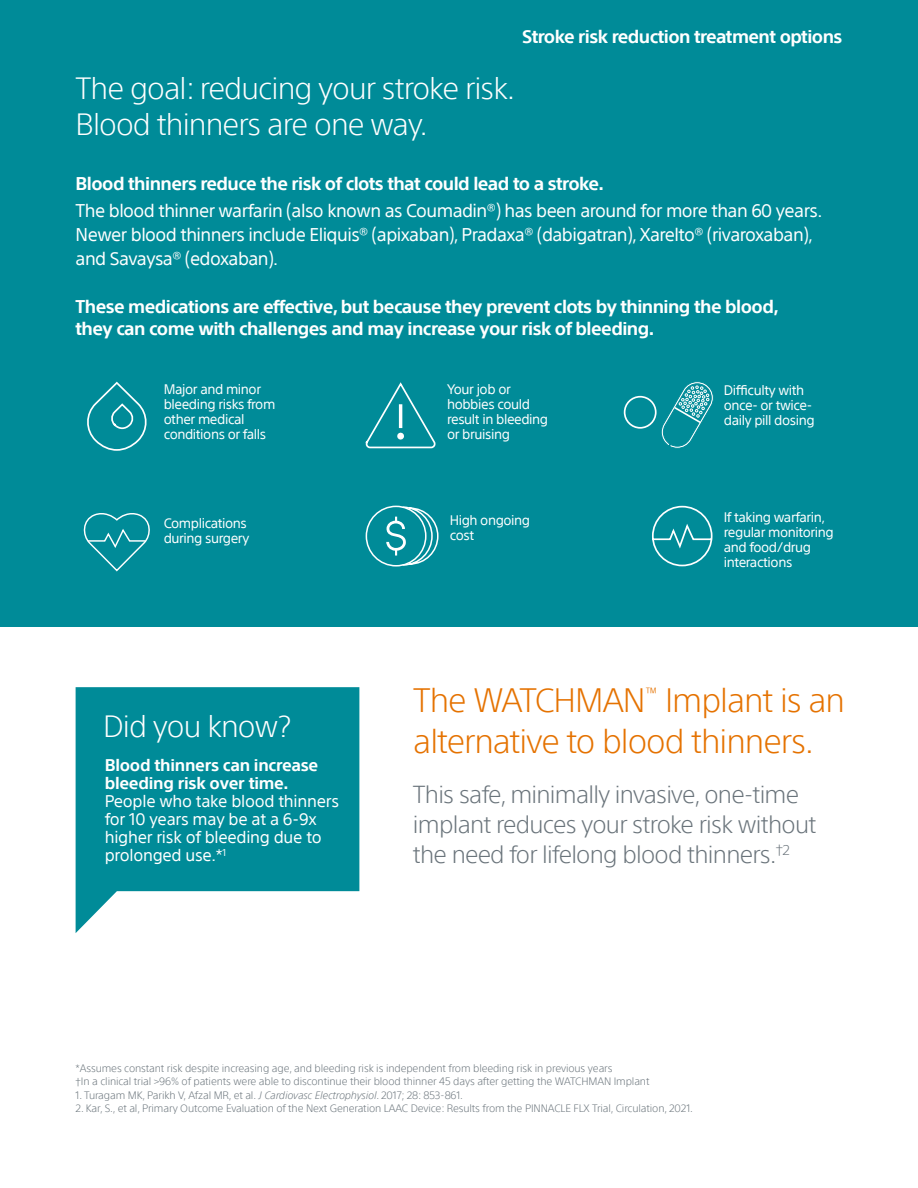
<style>
.page{position:relative;width:918px;height:1188px;background:#fff}
.page>*{position:absolute;margin:0;border:0;box-sizing:border-box;transform-origin:0 0}
.t1{font:300 33px/40.5px "SST";letter-spacing:-.03em;color:#e57200}
.t2{font:300 30px "SST";letter-spacing:-.03em;color:#fff}
.t3{font:300 24px/30px "SST";letter-spacing:-.03em;color:#6a747b}
.t4{font:700 18px/22.5px "SST";letter-spacing:-.03em;color:#fff}
.t5{font:18px/24px "SST";letter-spacing:-.03em;color:#fff}
.t6{font:16.5px/18px "SST";letter-spacing:-.015em;color:#fff}
.t7{font:700 16.5px/18px "SST";letter-spacing:-.015em;color:#fff}
.t8{font:300 14.4px "SST";color:#e57200}
.t9{font:13.5px/15px "SST";letter-spacing:-.03em;color:#fff}
.t10{font:300 10.5px "SST";letter-spacing:-.01em;color:#6a747b}
.s1{font-style:italic}
</style>
<div class="page">
<div style="left:0;top:0;width:918px;height:626px;background:#008b98"></div>
<svg style="left:76px;top:687px;width:283px;height:246px;fill:#008b98"></svg>
<svg style="left:386px;top:506px;width:53px;height:60px"></svg>
<svg style="left:365px;top:382px;width:71px;height:67px"></svg>
<svg style="left:83px;top:513px;width:67px;height:59px"></svg>
<svg style="left:87px;top:381px;width:60px;height:70px"></svg>
<svg style="left:652px;top:505px;width:61px;height:62px"></svg>
<div style="left:624px;top:396px;width:33px;height:33px;border:2px solid #fff;border-radius:50%"></div>
<svg style="left:661px;top:381px;width:53px;height:68px"></svg>
<p class="t4" style="left:522px;top:25px;width:322px">Stroke risk reduction treatment options</p>
<p class="t2" style="left:76px;top:70px;width:441px">The goal: reducing your stroke risk.</p>
<p class="t2" style="left:76px;top:106px;width:354px">Blood thinners are one way.</p>
<p class="t4" style="left:76px;top:172px;width:530px">Blood thinners reduce the risk of clots that could lead to a stroke.</p>
<p class="t5" style="left:76px;top:198px;width:748px">The blood thinner warfarin (also known as Coumadin®) has been around for more than 60 years.<br>Newer blood thinners include Eliquis® (apixaban), Pradaxa® (dabigatran), Xarelto® (rivaroxaban), and Savaysa® (edoxaban).</p>
<p class="t4" style="left:76px;top:295px;width:705px">These medications are effective, but because they prevent clots by thinning the blood, they can come with challenges and may increase your risk of bleeding.</p>
<p class="t9" style="left:164px;top:382px;width:113px">Major and minor bleeding risks from other medical conditions or falls</p>
<p class="t9" style="left:164px;top:515px;width:87px">Complications during surgery</p>
<p class="t2" style="left:103px;top:708px;width:189px">Did you know?</p>
<p class="t7" style="left:105px;top:756px;width:215px">Blood thinners can increase bleeding risk over time.</p>
<p class="t6" style="left:105px;top:792px;width:236px">People who take blood thinners for 10 years may be at a 6-9x higher risk of bleeding due to prolonged use.*<sup>1</sup></p>
<p class="t9" style="left:447px;top:382px;width:103px">Your job or hobbies could result in bleeding or bruising</p>
<p class="t9" style="left:450px;top:512px;width:82px">High ongoing cost</p>
<p class="t9" style="left:724px;top:383px;width:92px">Difficulty with once- or twice&shy;daily pill dosing</p>
<p class="t9" style="left:724px;top:510px;width:111px">If taking warfarin, regular monitoring and food/drug interactions</p>
<p class="t1" style="left:413px;top:680px;width:234px">The WATCHMAN</p>
<p class="t8" style="left:645px;top:684px;width:15px">™</p>
<p class="t1" style="left:413px;top:680px;width:433px;text-indent:252px">Implant is an alternative to blood thinners.</p>
<p class="t3" style="left:413px;top:779px;width:405px">This safe, minimally invasive, one-time implant reduces your stroke risk without the need for lifelong blood thinners.<sup>†2</sup></p>
<p class="t10" style="left:76px;top:1062px;width:538px">*Assumes constant risk despite increasing age, and bleeding risk is independent from bleeding risk in previous years</p>
<p class="t10" style="left:76px;top:1076px;width:575px">†In a clinical trial &gt;96% of patients were able to discontinue their blood thinner 45 days after getting the WATCHMAN Implant</p>
<p class="t10" style="left:76px;top:1089px;width:389px">1. Turagam MK, Parikh V, Afzal MR, et al. <span class="s1">J Cardiovasc Electrophysiol</span>. 2017; 28: 853-861.</p>
<p class="t10" style="left:76px;top:1103px;width:619px">2. Kar, S., et al, Primary Outcome Evaluation of the Next Generation LAAC Device: Results from the PINNACLE FLX Trial, Circulation, 2021.</p>
</div>
